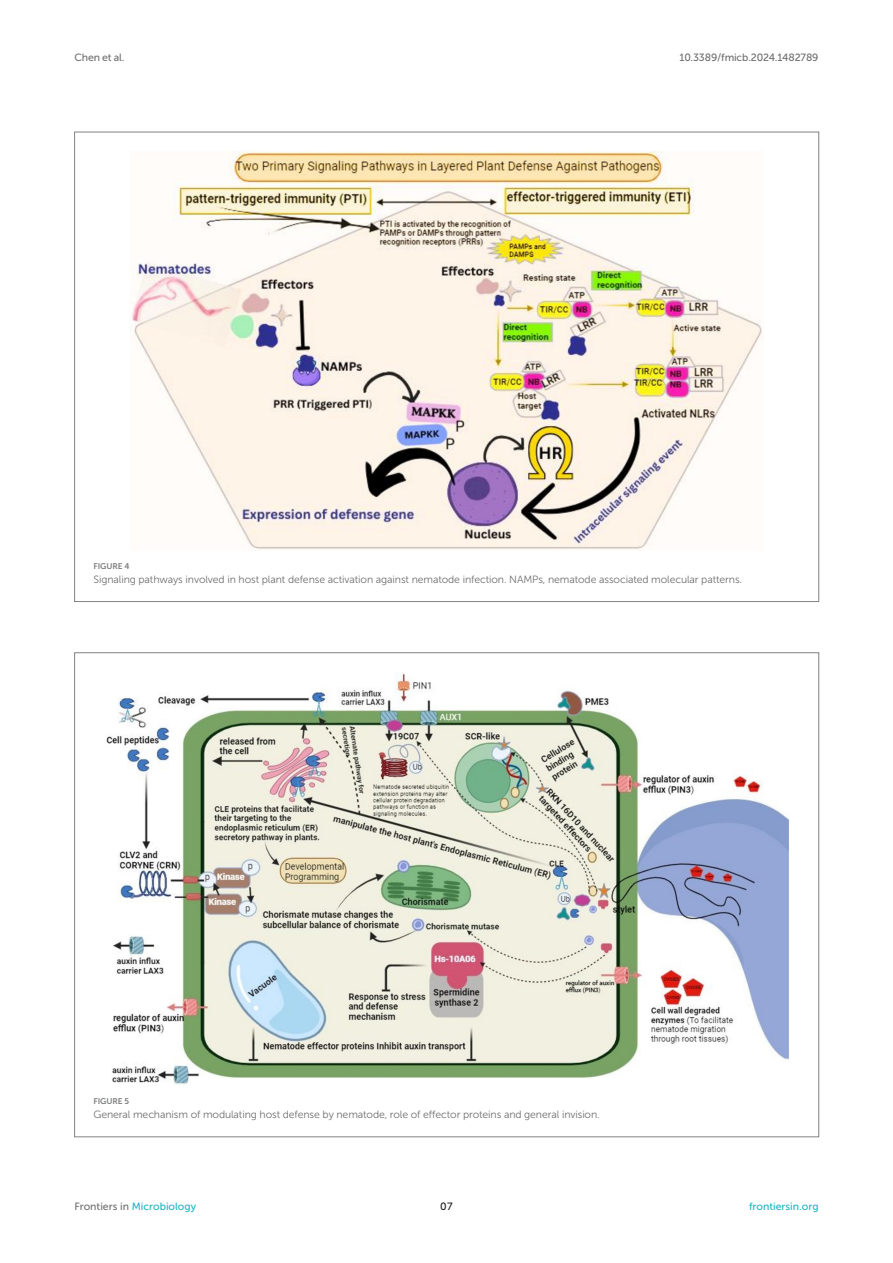
<style>
.page{position:relative;width:893px;height:1263px;background:#fff}
.page>*{position:absolute;margin:0;border:0;box-sizing:border-box;transform-origin:0 0}
.FIG_LEG{font:10.5px "Museo Sans 300";letter-spacing:-.01em;color:#706f70}
.t1{font:10.5px "Museo Sans 500";color:#1db5c3}
.t2{font:10.5px "Museo Sans 500";letter-spacing:-.015em;color:#706f70}
.t3{font:10.5px "Museo Sans 500";color:#1b1c1b}
.FIG_HD{font:8.25px "Museo Sans 700";letter-spacing:-.01em;color:#7e7f7f}
.s1{color:#706f70}
</style>
<div class="page">
<img style="left:130px;top:151px;width:633px;height:399px">
<img style="left:106px;top:673px;width:683px;height:412px">
<p class="t2" style="left:74px;top:51px;width:52px">Chen et al.</p>
<p class="t2" style="left:679px;top:51px;width:141px">10.3389/fmicb.2024.1482789</p>
<p class="FIG_HD" style="left:94px;top:562px;width:37px">FIGURE 4</p>
<p class="FIG_LEG" style="left:94px;top:573px;width:650px">Signaling pathways involved in host plant defense activation against nematode infection. NAMPs, nematode associated molecular patterns.</p>
<p class="FIG_HD" style="left:94px;top:1097px;width:37px">FIGURE 5</p>
<p class="FIG_LEG" style="left:94px;top:1108px;width:508px">General mechanism of modulating host defense by nematode, role of effector proteins and general invision.</p>
<p class="t1" style="left:74px;top:1200px;width:123px"><span class="s1">Frontiers in</span> Microbiology</p>
<p class="t3" style="left:440px;top:1200px;width:14px">07</p>
<p class="t1" style="left:749px;top:1200px;width:71px">frontiersin.org</p>
</div>
